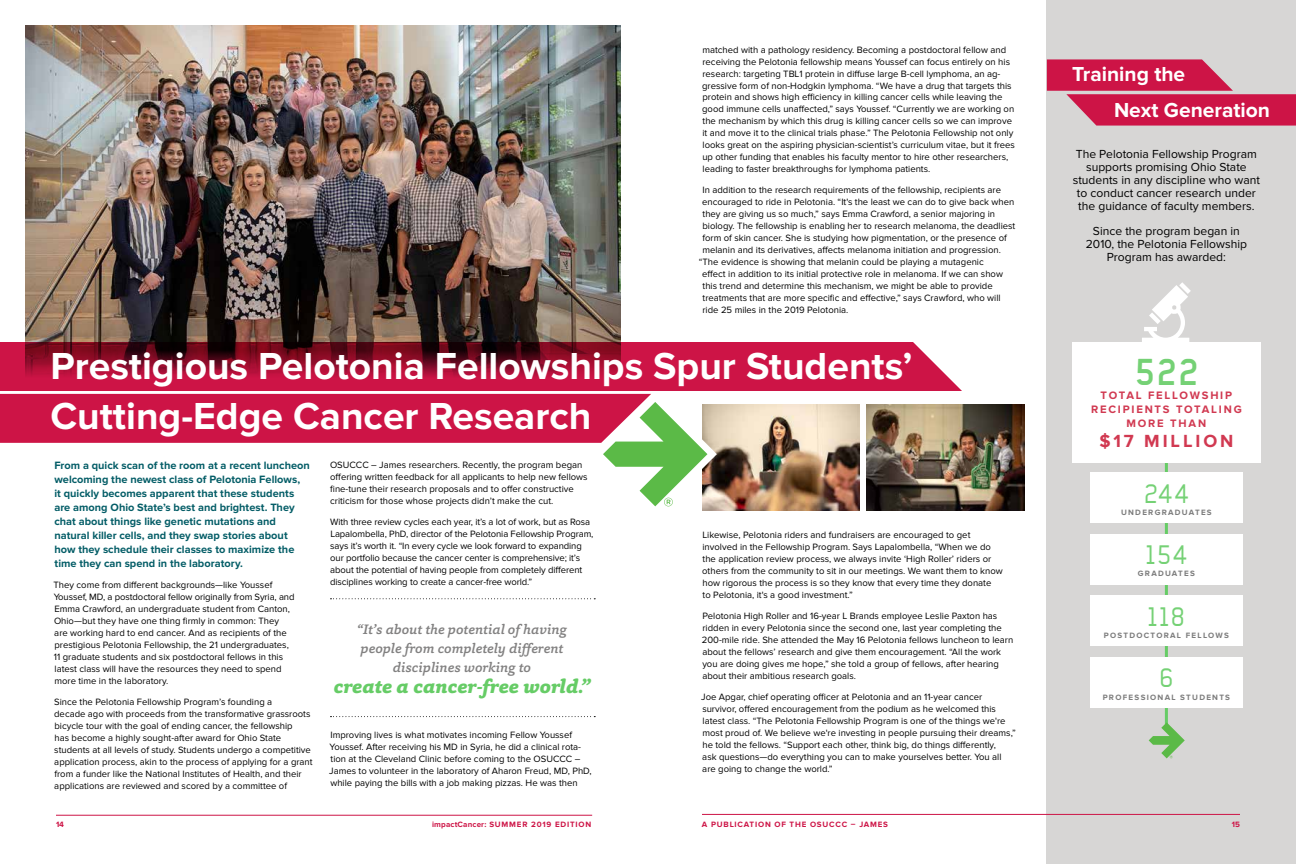
<style>
.page{position:relative;width:1296px;height:864px;background:#fff}
.page>*{position:absolute;margin:0;border:0;box-sizing:border-box;transform-origin:0 0}
.t1{font:700 39px/50px "Proxima Nova";color:#fff}
.t2{font:700 36.4px "Baksheesh";color:#75d175}
.t3{font:26px "Baksheesh";letter-spacing:.065em;color:#75d175}
.t4{font:700 21px/35.8px "Proxima Nova";color:#fff}
.t5{font:italic 800 20px "Capita";color:#6c6}
.t6{font:700 18.2px "Proxima Nova";letter-spacing:.16em;color:#d13951}
.t7{font:italic 500 14px/19px "Capita";color:#828181;text-align:center}
.t8{font:12.1px/13.2px "Proxima Nova";color:#000;text-align:center}
.t9{font:700 11.2px/14px "Proxima Nova";letter-spacing:.16em;color:#d13951;text-align:center}
.t10{font:700 11px/14px "Proxima Nova";color:#045d67}
.t11{font:9.5px/12px "Proxima Nova";color:#000}
.t12{font:700 8px "Proxima Nova";letter-spacing:.1em;color:#cd1446}
.t13{font:700 8px "Proxima Nova";letter-spacing:.16em;color:#7c7c7c}
</style>
<div class="page">
<img style="left:26px;top:26px;width:595px;height:316px">
<svg style="left:0;top:342px;width:908px;height:49px;fill:#cd1446"></svg>
<div style="left:1047px;top:0;width:249px;height:864px;background:#d7d6d5"></div>
<svg style="left:908px;top:342px;width:54px;height:49px"></svg>
<svg style="left:1047px;top:59px;width:249px;height:67px"></svg>
<img style="left:717px;top:405px;width:143px;height:105px">
<img style="left:867px;top:405px;width:158px;height:105px">
<svg style="left:0;top:393px;width:717px;height:118px"></svg>
<svg style="left:330px;top:598px;width:265px;height:1px"></svg>
<svg style="left:330px;top:716px;width:265px;height:1px"></svg>
<hr style="left:1165px;top:459px;width:3px;height:265px;background:#6c6">
<div style="left:1072px;top:342px;width:189px;height:120px;background:#fff"></div>
<div style="left:1090px;top:473px;width:153px;height:50px;background:#fff"></div>
<div style="left:1090px;top:534px;width:153px;height:51px;background:#fff"></div>
<div style="left:1090px;top:596px;width:153px;height:50px;background:#fff"></div>
<div style="left:1090px;top:657px;width:153px;height:51px;background:#fff"></div>
<svg style="left:1149px;top:722px;width:36px;height:36px"></svg>
<svg style="left:1134px;top:282px;width:65px;height:191px"></svg>
<hr style="left:56px;top:815px;width:536px;height:1px;background:#cd1446">
<hr style="left:702px;top:814px;width:538px;height:1px;background:#cd1446">
<p class="t11" style="left:702px;top:43px;width:314px">matched with a pathology residency. Becoming a postdoctoral fellow and receiving the Pelotonia fellowship means Youssef can focus entirely on his research: targeting TBL1 protein in diffuse large B-cell lymphoma, an ag&shy;gressive form of non-Hodgkin lymphoma. “We have a drug that targets this protein and shows high efficiency in killing cancer cells while leaving the good immune cells unaffected,” says Youssef. “Currently we are working on the mechanism by which this drug is killing cancer cells so we can improve it and move it to the clinical trials phase.” The Pelotonia Fellowship not only looks great on the aspiring physician-scientist’s curriculum vitae, but it frees up other funding that enables his faculty mentor to hire other researchers, leading to faster breakthroughs for lymphoma patients.</p>
<p class="t11" style="left:702px;top:184px;width:300px">In addition to the research requirements of the fellowship, recipients are</p>
<p class="t11" style="left:702px;top:196px;width:314px">encouraged to ride in Pelotonia. “It's the least we can do to give back when</p>
<p class="t11" style="left:703px;top:208px;width:294px">they are giving us so much,” says Emma Crawford, a senior majoring in</p>
<p class="t11" style="left:702px;top:220px;width:314px">biology. The fellowship is enabling her to research melanoma, the deadliest</p>
<p class="t11" style="left:702px;top:232px;width:306px">form of skin cancer. She is studying how pigmentation, or the presence of</p>
<p class="t11" style="left:702px;top:244px;width:300px">melanin and its derivatives, affects melanoma initiation and progression.</p>
<p class="t11" style="left:699px;top:256px;width:286px">“The evidence is showing that melanin could be playing a mutagenic</p>
<p class="t11" style="left:702px;top:268px;width:302px">effect in addition to its initial protective role in melanoma. If we can show</p>
<p class="t11" style="left:703px;top:280px;width:292px">this trend and determine this mechanism, we might be able to provide</p>
<p class="t11" style="left:703px;top:292px;width:300px">treatments that are more specific and effective,” says Crawford, who will</p>
<p class="t11" style="left:702px;top:304px;width:147px">ride 25 miles in the 2019 Pelotonia.</p>
<h1 class="t1" style="left:50px;top:342px;width:864px">Prestigious Pelotonia Fellowships Spur Students’<br>Cutting-Edge Cancer Research</h1>
<p class="t10" style="left:54px;top:459px;width:257px">From a quick scan of the room at a recent luncheon welcoming the newest class of Pelotonia Fellows,<br>it quickly becomes apparent that these students are among Ohio State’s best and brightest. They chat about things like genetic mutations and natural killer cells, and they swap stories about how they schedule their classes to maximize the time they can spend in the laboratory.</p>
<p class="t11" style="left:53px;top:579px;width:243px">They come from different backgrounds—like Youssef Youssef, MD, a postdoctoral fellow originally from Syria, and Emma Crawford, an undergraduate student from Canton, Ohio—but they have one thing firmly in common: They<br>are working hard to end cancer. And as recipients of the prestigious Pelotonia Fellowship, the 21 undergraduates, 11 graduate students and six postdoctoral fellows in this latest class will have the resources they need to spend more time in the laboratory.</p>
<p class="t11" style="left:54px;top:696px;width:260px">Since the Pelotonia Fellowship Program’s founding a<br>decade ago with proceeds from the transformative grassroots bicycle tour with the goal of ending cancer, the fellowship<br>has become a highly sought-after award for Ohio State students at all levels of study. Students undergo a competitive application process, akin to the process of applying for a grant from a funder like the National Institutes of Health, and their applications are reviewed and scored by a committee of</p>
<p class="t11" style="left:330px;top:459px;width:259px">OSUCCC – James researchers. Recently, the program began offering written feedback for all applicants to help new fellows fine-tune their research proposals and to offer constructive criticism for those whose projects didn’t make the cut.</p>
<p class="t11" style="left:330px;top:516px;width:265px">With three review cycles each year, it’s a lot of work, but as Rosa Lapalombella, PhD, director of the Pelotonia Fellowship Program, says it’s worth it. “In every cycle we look forward to expanding our portfolio because the cancer center is comprehensive; it’s about the potential of having people from completely different disciplines working to create a cancer-free world.”</p>
<h3 class="t7" style="left:357px;top:619px;width:211px">“It’s about the potential of having people from completely different disciplines working to</h3>
<h3 class="t5" style="left:334px;top:673px;width:258px">create a cancer-free world.”</h3>
<p class="t11" style="left:329px;top:729px;width:264px">Improving lives is what motivates incoming Fellow Youssef Youssef. After receiving his MD in Syria, he did a clinical rota&shy;tion at the Cleveland Clinic before coming to the OSUCCC – James to volunteer in the laboratory of Aharon Freud, MD, PhD, while paying the bills with a job making pizzas. He was then</p>
<p class="t11" style="left:702px;top:529px;width:302px">Likewise, Pelotonia riders and fundraisers are encouraged to get involved in the Fellowship Program. Says Lapalombella, “When we do the application review process, we always invite ‘High Roller’ riders or others from the community to sit in our meetings. We want them to know how rigorous the process is so they know that every time they donate<br>to Pelotonia, it's a good investment.”</p>
<p class="t11" style="left:702px;top:610px;width:313px">Pelotonia High Roller and 16-year L Brands employee Leslie Paxton has ridden in every Pelotonia since the second one, last year completing the 200-mile ride. She attended the May 16 Pelotonia fellows luncheon to learn about the fellows’ research and give them encouragement. “All the work you are doing gives me hope,” she told a group of fellows, after hearing about their ambitious research goals.</p>
<p class="t11" style="left:701px;top:691px;width:316px">Joe Apgar, chief operating officer at Pelotonia and an 11-year cancer survivor, offered encouragement from the podium as he welcomed this latest class. “The Pelotonia Fellowship Program is one of the things we're most proud of. We believe we're investing in people pursuing their dreams,” he told the fellows. “Support each other, think big, do things differently,<br>ask questions—do everything you can to make yourselves better. You all are going to change the world.”</p>
<h3 class="t4" style="left:1114px;top:57px;width:158px;text-indent:-42px">Training the<br>Next Generation</h3>
<p class="t8" style="left:1073px;top:147px;width:189px">The Pelotonia Fellowship Program supports promising Ohio State students in any discipline who want to conduct cancer research under the guidance of faculty members.</p>
<p class="t8" style="left:1086px;top:224px;width:163px">Since the program began in<br>2010, the Pelotonia Fellowship<br>Program has awarded:</p>
<h2 class="t2" style="left:1135px;top:351px;width:65px">522</h2>
<p class="t9" style="left:1091px;top:389px;width:152px">TOTAL FELLOWSHIP<br>RECIPIENTS TOTALING<br>MORE THAN</p>
<h3 class="t6" style="left:1099px;top:430px;width:136px">$17 MILLION</h3>
<h3 class="t3" style="left:1144px;top:479px;width:46px">244</h3>
<p class="t13" style="left:1121px;top:508px;width:92px">UNDERGRADUATES</p>
<h3 class="t3" style="left:1146px;top:540px;width:43px">154</h3>
<p class="t13" style="left:1138px;top:569px;width:59px">GRADUATES</p>
<h3 class="t3" style="left:1148px;top:602px;width:38px">118</h3>
<p class="t13" style="left:1104px;top:631px;width:127px">POSTDOCTORAL FELLOWS</p>
<h3 class="t3" style="left:1159px;top:663px;width:15px">6</h3>
<p class="t13" style="left:1103px;top:692px;width:129px">PROFESSIONAL STUDENTS</p>
<p class="t12" style="left:56px;top:820px;width:10px">14</p>
<p class="t12" style="left:432px;top:820px;width:161px">impactCancer: SUMMER 2019 EDITION</p>
<p class="t12" style="left:702px;top:820px;width:187px">A PUBLICATION OF THE OSUCCC – JAMES</p>
<p class="t12" style="left:1232px;top:820px;width:10px">15</p>
</div>
